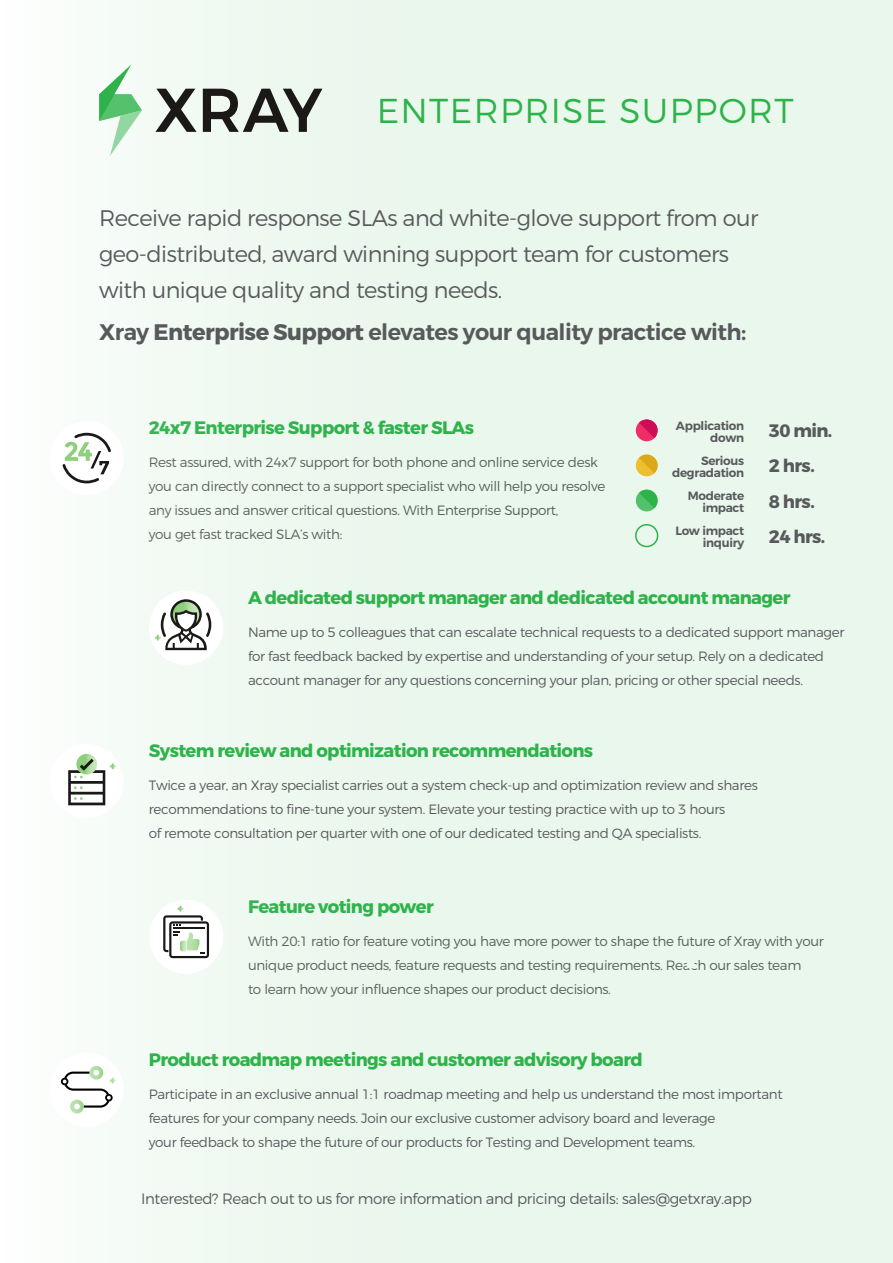
<style>
.page{position:relative;width:893px;height:1263px;background:#fff}
.page>*{position:absolute;margin:0;border:0;box-sizing:border-box;transform-origin:0 0}
.t1{font:300 34.5px "Montserrat";letter-spacing:.04em;color:#2eb34b}
.t2{font:300 22.5px/36px "Montserrat";letter-spacing:-.025em;color:#58595b}
.t3{font:600 22.5px "Montserrat";letter-spacing:-.025em;color:#58595b}
.t4{font:700 18px "Montserrat";letter-spacing:-.035em;color:#2eb34b}
.t5{font:700 18px/35.1px "Montserrat";letter-spacing:-.035em;color:#58595b}
.t6{font:300 15px "Montserrat";letter-spacing:-.025em;color:#58595b}
.t7{font:300 13.5px/24px "Montserrat";letter-spacing:-.025em;color:#58595b}
.t8{font:600 12px/12px "Montserrat";letter-spacing:-.025em;color:#58595b;text-align:right}
.s1{font-weight:700}
</style>
<div class="page">
<div style="left:0;top:0;width:893px;height:1263px;background:linear-gradient(to right,#f6fbf7,#e6f5e9)"></div>
<div style="left:686px;top:960px;width:9px;height:9px;background:#eaf7ed;border-radius:50%"></div>
<svg style="left:99px;top:64px;width:43px;height:92px"></svg>
<svg style="left:155px;top:89px;width:42px;height:43px"></svg>
<svg style="left:203px;top:89px;width:119px;height:43px"></svg>
<div style="left:50px;top:421px;width:74px;height:74px;background:#fff;border-radius:50%"></div>
<svg style="left:63px;top:433px;width:56px;height:50px"></svg>
<div style="left:149px;top:590px;width:74px;height:75px;background:#fff;border-radius:50%"></div>
<svg style="left:155px;top:599px;width:56px;height:51px"></svg>
<div style="left:50px;top:744px;width:74px;height:74px;background:#fff;border-radius:50%"></div>
<svg style="left:76px;top:754px;width:21px;height:20px"></svg>
<svg style="left:68px;top:759px;width:48px;height:46px"></svg>
<div style="left:149px;top:900px;width:74px;height:74px;background:#fff;border-radius:50%"></div>
<svg style="left:163px;top:906px;width:46px;height:52px"></svg>
<div style="left:50px;top:1052px;width:74px;height:75px;background:#fff;border-radius:50%"></div>
<svg style="left:61px;top:1066px;width:55px;height:47px"></svg>
<div style="left:636px;top:419px;width:22px;height:22px;background:#ef2e65;border-radius:50%"></div>
<svg style="left:639px;top:418px;width:20px;height:20px"></svg>
<div style="left:636px;top:455px;width:22px;height:21px;background:#edbf2f;border-radius:50%"></div>
<svg style="left:639px;top:453px;width:20px;height:20px"></svg>
<div style="left:636px;top:490px;width:22px;height:21px;background:#53c06b;border-radius:50%"></div>
<svg style="left:639px;top:489px;width:20px;height:19px"></svg>
<div style="left:635px;top:524px;width:23px;height:23px;border:2px solid #2eb34b;border-radius:50%"></div>
<h1 class="t1" style="left:377px;top:90px;width:419px">ENTERPRISE SUPPORT</h1>
<h2 class="t2" style="left:99px;top:199px;width:661px">Receive rapid response SLAs and white-glove support from our geo-distributed, award winning support team for customers with unique quality and testing needs.</h2>
<h2 class="t3" style="left:99px;top:318px;width:649px">Xray <span class="s1">Enterprise Support</span> elevates your quality practice with:</h2>
<h3 class="t4" style="left:149px;top:417px;width:327px">24x7 Enterprise Support &amp; faster SLAs</h3>
<p class="t7" style="left:149px;top:450px;width:458px">Rest assured, with 24x7 support for both phone and online service desk you can directly connect to a support specialist who will help you resolve any issues and answer critical questions. With Enterprise Support,<br>you get fast tracked SLA’s with:</p>
<p class="t8" style="left:676px;top:420px;width:70px">Application down</p>
<h3 class="t5" style="left:769px;top:414px;width:65px">30 min.<br>2 hrs.<br>8 hrs.<br>24 hrs.</h3>
<p class="t8" style="left:672px;top:455px;width:74px">Serious degradation</p>
<p class="t8" style="left:688px;top:490px;width:58px">Moderate impact</p>
<p class="t8" style="left:675px;top:525px;width:70px">Low impact inquiry</p>
<h3 class="t4" style="left:248px;top:586px;width:544px">A dedicated support manager and dedicated account manager</h3>
<p class="t7" style="left:248px;top:620px;width:598px">Name up to 5 colleagues that can escalate technical requests to a dedicated support manager for fast feedback backed by expertise and understanding of your setup. Rely on a dedicated account manager for any questions concerning your plan, pricing or other special needs.</p>
<h3 class="t4" style="left:149px;top:740px;width:446px">System review and optimization recommendations</h3>
<p class="t7" style="left:149px;top:773px;width:610px">Twice a year, an Xray specialist carries out a system check-up and optimization review and shares recommendations to fine-tune your system. Elevate your testing practice with up to 3 hours<br>of remote consultation per quarter with one of our dedicated testing and QA specialists.</p>
<h3 class="t4" style="left:248px;top:895px;width:187px">Feature voting power</h3>
<p class="t7" style="left:248px;top:929px;width:577px">With 20:1 ratio for feature voting you have more power to shape the future of Xray with your unique product needs, feature requests and testing requirements. Reach our sales team<br>to learn how your influence shapes our product decisions.</p>
<h3 class="t4" style="left:149px;top:1048px;width:495px">Product roadmap meetings and customer advisory board</h3>
<p class="t7" style="left:149px;top:1082px;width:635px">Participate in an exclusive annual 1:1 roadmap meeting and help us understand the most important features for your company needs. Join our exclusive customer advisory board and leverage<br>your feedback to shape the future of our products for Testing and Development teams.</p>
<p class="t6" style="left:141px;top:1189px;width:612px">Interested? Reach out to us for more information and pricing details: sales@getxray.app</p>
</div>
